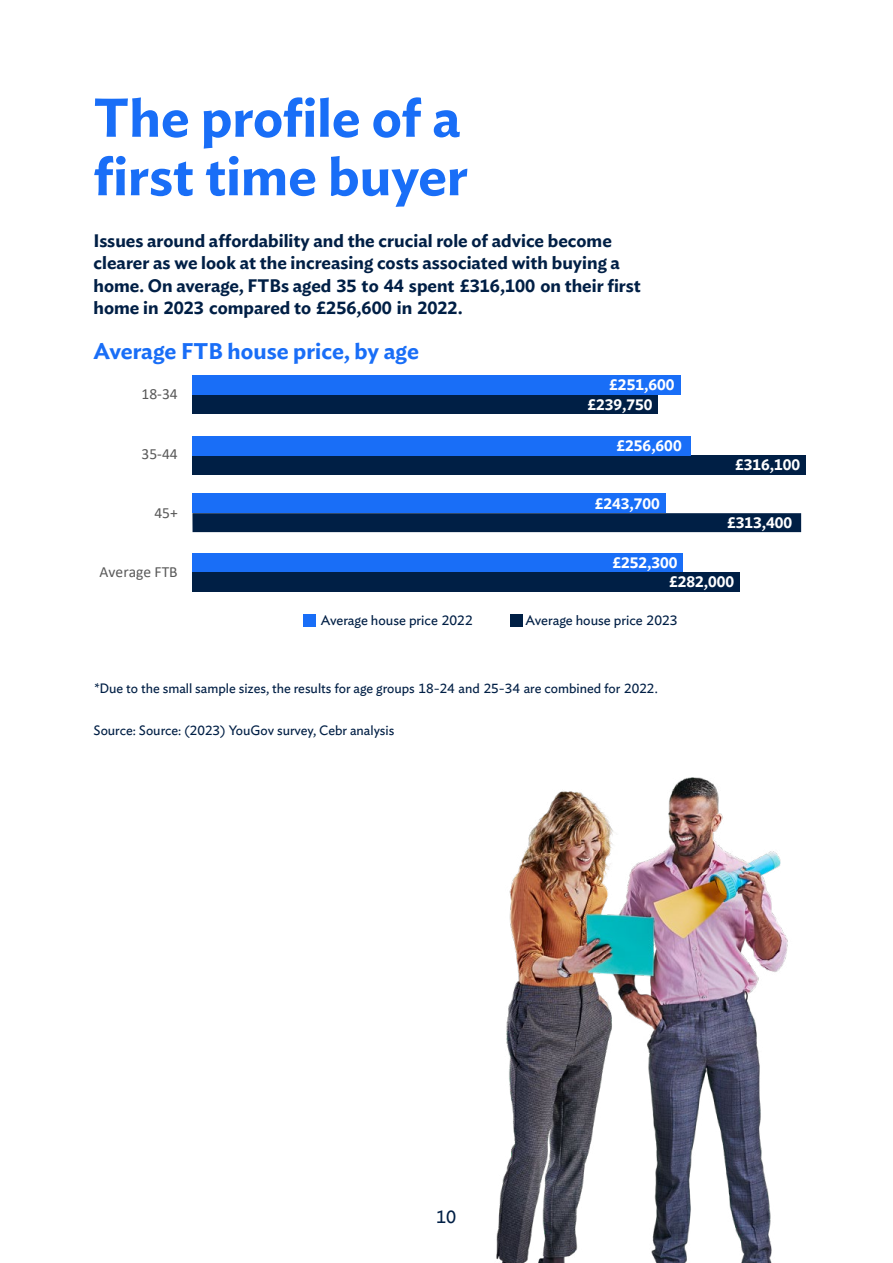
<style>
.page{position:relative;width:893px;height:1263px;background:#fff}
.page>*{position:absolute;margin:0;border:0;box-sizing:border-box;transform-origin:0 0}
.t1{font:600 54px/58.5px "Ideal Sans";color:#196ef7}
.t2{font:600 22.5px "Ideal Sans";color:#196ef7}
.t3{font:600 20.7px "Ideal Sans";color:#196ef7}
.t4{font:600 18px/22.5px "Ideal Sans";color:#001f45}
.t5{font:18px "Ideal Sans";color:#001f45}
.t6{font:600 15.45px "Ideal Sans";color:#fff}
.t7{font:15.45px "Calibri";color:#595959}
.t8{font:13.8px "Ideal Sans";color:#001f45}
.t9{font:13.5px "Ideal Sans";color:#001f45}
</style>
<div class="page">
<div style="left:304px;top:614px;width:12px;height:13px;background:#196ef7"></div>
<div style="left:510px;top:614px;width:13px;height:13px;background:#001f45"></div>
<div style="left:192px;top:394px;width:466px;height:20px;background:#001f45"></div>
<div style="left:192px;top:455px;width:614px;height:20px;background:#001f45"></div>
<div style="left:192px;top:494px;width:474px;height:19px;background:#196ef7"></div>
<div style="left:192px;top:553px;width:490px;height:19px;background:#196ef7"></div>
<div style="left:192px;top:436px;width:498px;height:19px;background:#196ef7"></div>
<div style="left:192px;top:375px;width:489px;height:19px;background:#196ef7"></div>
<div style="left:192px;top:572px;width:548px;height:20px;background:#001f45"></div>
<svg style="left:192px;top:513px;width:609px;height:20px;background:#0e2b4f"></svg>
<img style="left:496px;top:777px;width:292px;height:486px">
<h1 class="t1" style="left:94px;top:84px;width:376px">The profile of a first time buyer</h1>
<p class="t4" style="left:94px;top:228px;width:549px">Issues around affordability and the crucial role of advice become clearer as we look at the increasing costs associated with buying a home. On average, FTBs aged 35 to 44 spent £316,100 on their first home in 2023 compared to £256,600 in 2022.</p>
<p class="t3" style="left:96px;top:325px;width:301px">Average FTB house price, by age</p>
<p class="t2" style="left:94px;top:334px;width:327px">Average FTB house price, by age</p>
<p class="t7" style="left:142px;top:383px;width:38px">18-34</p>
<p class="t7" style="left:142px;top:443px;width:38px">35-44</p>
<p class="t7" style="left:154px;top:502px;width:25px">45+</p>
<p class="t7" style="left:100px;top:561px;width:80px">Average FTB</p>
<p class="t6" style="left:609px;top:373px;width:67px">£251,600</p>
<p class="t6" style="left:587px;top:393px;width:67px">£239,750</p>
<p class="t6" style="left:617px;top:434px;width:67px">£256,600</p>
<p class="t6" style="left:595px;top:491px;width:67px">£243,700</p>
<p class="t6" style="left:612px;top:550px;width:67px">£252,300</p>
<p class="t6" style="left:735px;top:452px;width:67px">£316,100</p>
<p class="t6" style="left:727px;top:510px;width:67px">£313,400</p>
<p class="t6" style="left:669px;top:570px;width:67px">£282,000</p>
<p class="t8" style="left:321px;top:609px;width:153px">Average house price 2022</p>
<p class="t8" style="left:525px;top:609px;width:153px">Average house price 2023</p>
<p class="t9" style="left:94px;top:678px;width:565px">*Due to the small sample sizes, the results for age groups 18-24 and 25-34 are combined for 2022.</p>
<p class="t9" style="left:94px;top:720px;width:302px">Source: Source: (2023) YouGov survey, Cebr analysis</p>
<p class="t5" style="left:436px;top:1203px;width:22px">10</p>
</div>
